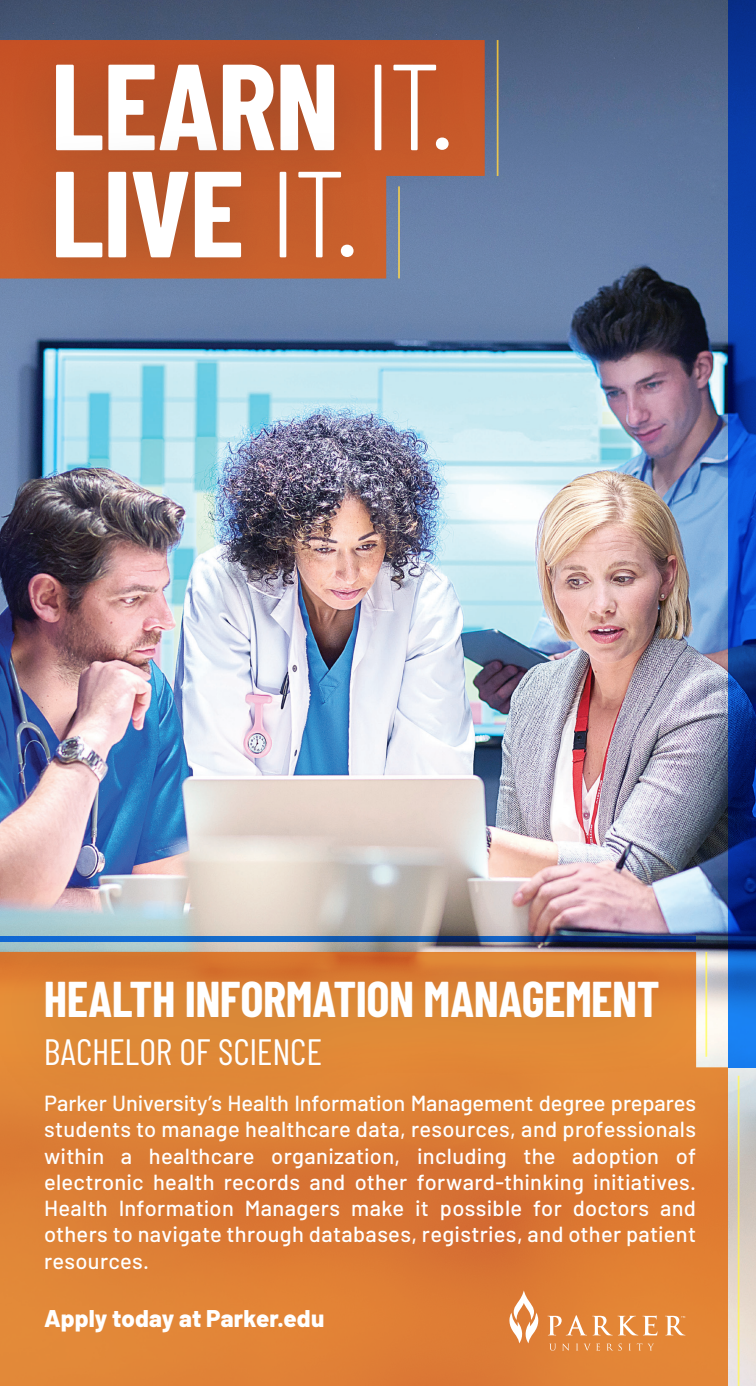
<style>
.page{position:relative;width:756px;height:1386px;background:#fff}
.page>*{position:absolute;margin:0;border:0;box-sizing:border-box;transform-origin:0 0}
.t1{font:700 122.15px/107.1px "Barlow Condensed";letter-spacing:-.01em;color:#fff}
.t2{font:700 49px "Barlow Condensed";letter-spacing:-.01em;color:#fff}
.t3{font:36.75px "Barlow Condensed";letter-spacing:-.01em;color:#fff}
.t4{font:800 24.15px "Barlow";letter-spacing:.005em;color:#fff}
.t5{font:500 21.88px/26.2px "Barlow";letter-spacing:.015em;color:#fff;text-align:justify}
.s1{font-weight:300}
</style>
<div class="page">
<img style="left:0;top:0;width:756px;height:1386px">
<svg style="left:0;top:40px;width:485px;height:238px;background:#7b7c93"></svg>
<svg style="left:0;top:952px;width:728px;height:434px;background:#dd7d35"></svg>
<hr style="left:497px;top:40px;width:1px;height:136px;background:#f4cd3e">
<hr style="left:738px;top:1076px;width:1px;height:310px;background:#f4cd3e">
<hr style="left:398px;top:186px;width:2px;height:92px;background:#f4cd3e">
<div style="left:6px;top:15px;width:488px;height:185px;background:#231f20;opacity:.25"></div>
<div style="left:6px;top:122px;width:393px;height:185px;background:#231f20;opacity:.25"></div>
<svg style="left:728px;top:0;width:28px;height:1067px;background:#093fa8"></svg>
<svg style="left:509px;top:1290px;width:30px;height:54px"></svg>
<svg style="left:549px;top:1344px;width:7px;height:7px"></svg>
<svg style="left:562px;top:1343px;width:7px;height:8px"></svg>
<svg style="left:576px;top:1344px;width:2px;height:7px"></svg>
<svg style="left:584px;top:1344px;width:16px;height:7px"></svg>
<svg style="left:607px;top:1343px;width:15px;height:8px"></svg>
<svg style="left:629px;top:1344px;width:2px;height:7px"></svg>
<svg style="left:637px;top:1343px;width:17px;height:8px"></svg>
<svg style="left:547px;top:1315px;width:110px;height:20px"></svg>
<svg style="left:665px;top:1316px;width:20px;height:19px"></svg>
<div style="left:0;top:913px;width:721px;height:220px;background:#231f20;opacity:.25"></div>
<h1 class="t1" style="left:51px;top:46px;width:405px">LEARN <span class="s1">IT.<br></span>LIVE <span class="s1">IT.</span></h1>
<h2 class="t2" style="left:44px;top:965px;width:617px">HEALTH INFORMATION MANAGEMENT</h2>
<h3 class="t3" style="left:44px;top:1026px;width:280px">BACHELOR OF SCIENCE</h3>
<p class="t5" style="left:44px;top:1089px;width:654px">Parker University’s Health Information Management degree prepares students to manage healthcare data, resources, and professionals within a healthcare organization, including the adoption of electronic health records and other forward-thinking initiatives.<br>Health Information Managers make it possible for doctors and others to navigate through databases, registries, and other patient resources.</p>
<p class="t4" style="left:44px;top:1301px;width:282px">Apply today at Parker.edu</p>
</div>
